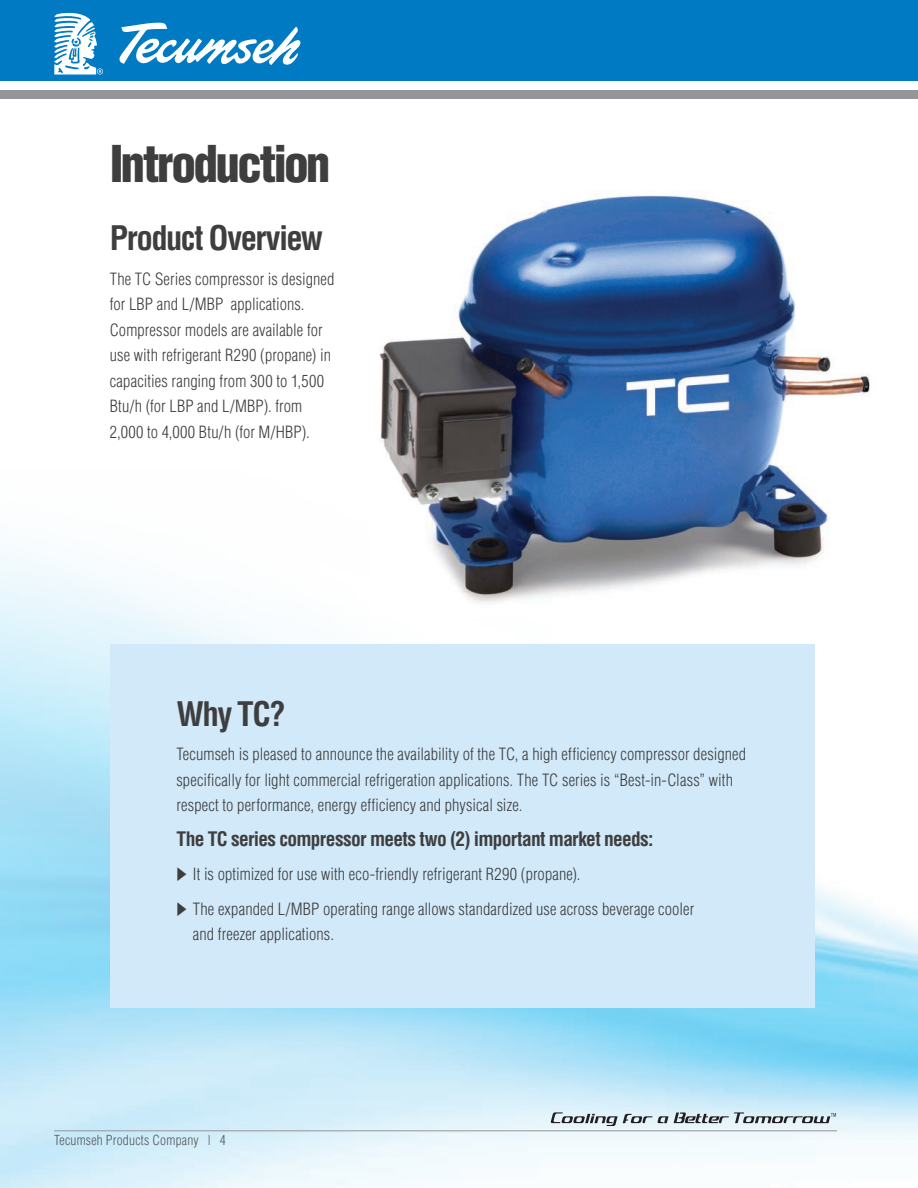
<style>
.page{position:relative;width:918px;height:1188px;background:#fff}
.page>*{position:absolute;margin:0;border:0;box-sizing:border-box;transform-origin:0 0}
.t1{font:900 condensed 49.5px "Helvetica";letter-spacing:-.055em;color:#3e3e3f}
.t2{font:700 condensed 33px "Helvetica";letter-spacing:-.045em;color:#3e3e3f}
.t3{font:700 condensed 19.5px "Helvetica";letter-spacing:-.04em;color:#3e3e3f}
.t4{font:300 condensed 16.5px/25.5px "Helvetica";letter-spacing:.005em;color:#3e3e3f}
.t5{font:300 condensed 13.5px "Helvetica";letter-spacing:.015em;color:#57585a}
</style>
<div class="page">
<img style="left:0;top:551px;width:918px;height:637px">
<div style="left:111px;top:644px;width:704px;height:364px;background:#d1e9f8"></div>
<div style="left:0;top:0;width:918px;height:81px;background:#007ac2"></div>
<div style="left:0;top:90px;width:918px;height:9px;background:#939598"></div>
<svg style="left:119px;top:22px;width:181px;height:43px"></svg>
<svg style="left:54px;top:13px;width:49px;height:62px"></svg>
<img style="left:371px;top:195px;width:507px;height:422px">
<hr style="left:54px;top:1130px;width:783px;height:1px;background:#939598">
<svg style="left:551px;top:1112px;width:285px;height:14px;background:#b0bcc2"></svg>
<h1 class="t1" style="left:110px;top:133px;width:222px">Introduction</h1>
<h2 class="t2" style="left:110px;top:218px;width:215px">Product Overview</h2>
<p class="t4" style="left:110px;top:266px;width:226px">The TC Series compressor is designed for LBP and L/MBP applications.<br>Compressor models are available for use with refrigerant R290 (propane) in capacities ranging from 300 to 1,500<br>Btu/h (for LBP and L/MBP). from 2,000 to 4,000 Btu/h (for M/HBP).</p>
<h2 class="t2" style="left:176px;top:694px;width:111px">Why TC?</h2>
<p class="t4" style="left:176px;top:741px;width:571px">Tecumseh is pleased to announce the availability of the TC, a high efficiency compressor designed specifically for light commercial refrigeration applications. The TC series is “Best-in-Class” with respect to performance, energy efficiency and physical size.</p>
<p class="t3" style="left:176px;top:827px;width:479px">The TC series compressor meets two (2) important market needs:</p>
<p class="t4" style="left:176px;top:861px;width:406px">◆ It is optimized for use with eco-friendly refrigerant R290 (propane).</p>
<p class="t4" style="left:193px;top:896px;width:503px;text-indent:-16px">◆ The expanded L/MBP operating range allows standardized use across beverage cooler and freezer applications.</p>
<p class="t5" style="left:54px;top:1132px;width:173px">Tecumseh Products Company | 4</p>
</div>
